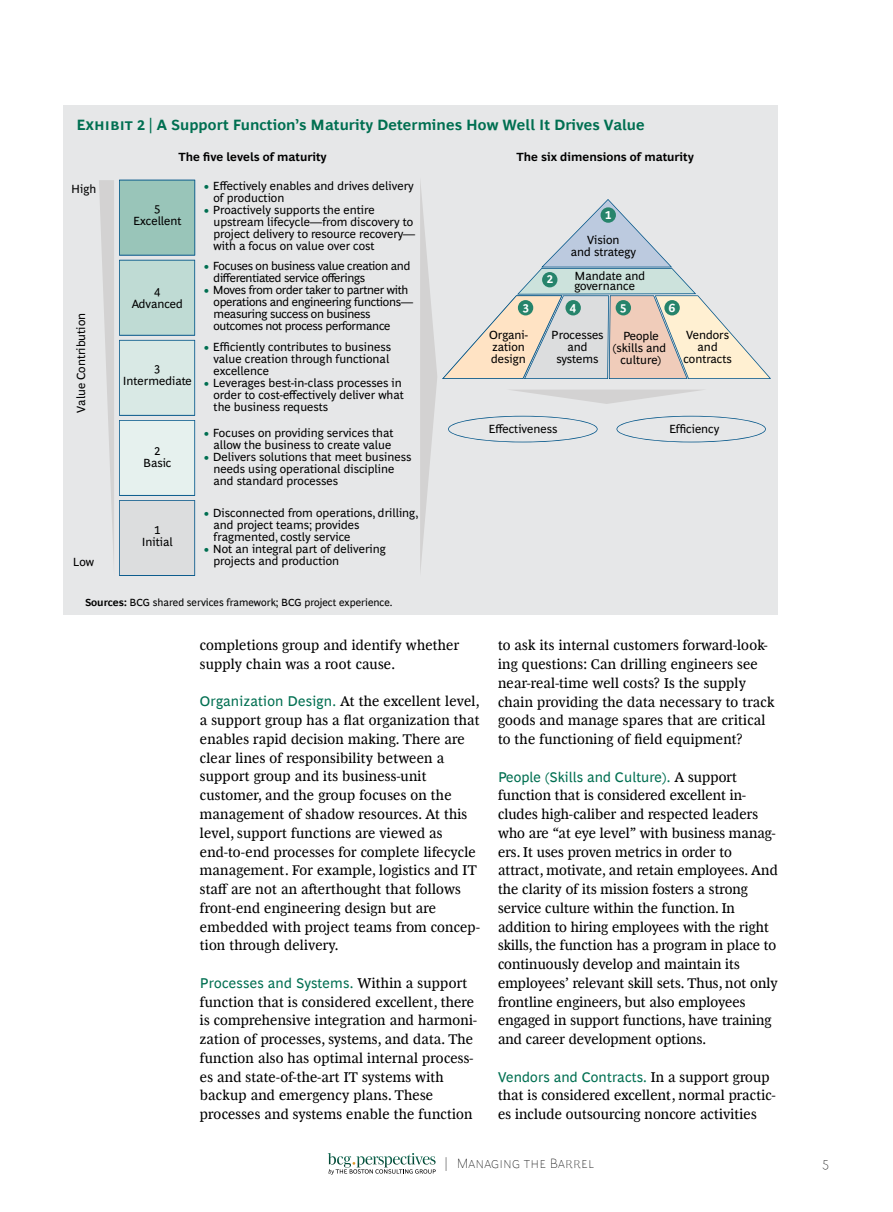
<style>
.page{position:relative;width:893px;height:1212px;background:#fff}
.page>*{position:absolute;margin:0;border:0;box-sizing:border-box;transform-origin:0 0}
.t1{font:700 15px "Henderson BCG Sans";letter-spacing:.005em;color:#006f51}
.t2{font:14.25px/18.8px "Henderson BCG Serif";letter-spacing:.015em;color:#000}
.t3{font:14.25px "Henderson BCG Sans";letter-spacing:.01em;color:#006f51}
.t4{font:100 13.5px "Henderson BCG Sans";letter-spacing:.01em;color:#000}
.t5{font:12px/12px "Henderson BCG Sans";color:#000;text-align:center}
.t6{font:12px/12px "Henderson BCG Sans";letter-spacing:-.025em;color:#000}
.t7{font:700 12px "Henderson BCG Sans";color:#000}
.t8{font:700 12px "Henderson BCG Sans";color:#fff}
.t9{font:10.5px "Henderson BCG Sans";color:#000}
.s1{color:#006f51}
.s2{font-weight:700}
.s3{font-family:"Henderson BCG Sans";color:#006f51}
.s4{font-family:"Henderson BCG Serif";color:#000}
</style>
<div class="page">
<svg style="left:328px;top:1153px;width:108px;height:22px"></svg>
<div style="left:64px;top:106px;width:714px;height:509px;background:#e6e7e8"></div>
<svg style="left:420px;top:182px;width:351px;height:389px"></svg>
<svg style="left:99px;top:180px;width:96px;height:396px"></svg>
<div style="left:601px;top:207px;width:15px;height:16px;background:#26846b;border-radius:50%"></div>
<div style="left:542px;top:272px;width:15px;height:15px;background:#26846b;border-radius:50%"></div>
<div style="left:518px;top:300px;width:15px;height:15px;background:#26846b;border-radius:50%"></div>
<div style="left:565px;top:300px;width:16px;height:15px;background:#26846b;border-radius:50%"></div>
<div style="left:616px;top:300px;width:15px;height:15px;background:#26846b;border-radius:50%"></div>
<div style="left:664px;top:300px;width:16px;height:15px;background:#26846b;border-radius:50%"></div>
<p class="t1" style="left:77px;top:113px;width:570px">Exhibit 2 | A Support Function’s Maturity Determines How Well It Drives Value</p>
<p class="t5" style="left:71px;top:181px;width:27px">High</p>
<p class="t5" style="left:74px;top:412px;width:101px;rotate:-90deg">Value Contribution</p>
<p class="t5" style="left:73px;top:555px;width:23px">Low</p>
<p class="t7" style="left:179px;top:148px;width:150px">The five levels of maturity</p>
<p class="t7" style="left:516px;top:148px;width:179px">The six dimensions of maturity</p>
<p class="t5" style="left:133px;top:202px;width:50px">5<br>Excellent</p>
<p class="t5" style="left:132px;top:285px;width:53px">4<br>Advanced</p>
<p class="t5" style="left:123px;top:362px;width:71px">3<br>Intermediate</p>
<p class="t5" style="left:143px;top:444px;width:30px">2<br>Basic</p>
<p class="t5" style="left:142px;top:523px;width:33px">1<br>Initial</p>
<p class="t5" style="left:214px;top:179px;width:202px;text-align:left;text-indent:-10px"><span class="s1">•</span> Effectively enables and drives delivery of production</p>
<p class="t5" style="left:214px;top:203px;width:203px;text-align:left;text-indent:-10px"><span class="s1">•</span> Proactively supports the entire upstream lifecycle—from discovery to project delivery to resource recovery— with a focus on value over cost</p>
<p class="t6" style="left:214px;top:259px;width:198px;text-indent:-10px"><span class="s1">•</span> Focuses on business value creation and differentiated service offerings</p>
<p class="t6" style="left:214px;top:283px;width:201px;text-indent:-10px"><span class="s1">•</span> Moves from order taker to partner with operations and engineering functions— measuring success on business outcomes not process performance</p>
<p class="t5" style="left:214px;top:339px;width:179px;text-align:left;text-indent:-10px"><span class="s1">•</span> Efficiently contributes to business value creation through functional excellence</p>
<p class="t5" style="left:214px;top:375px;width:192px;text-align:left;text-indent:-10px"><span class="s1">•</span> Leverages best-in-class processes in order to cost-effectively deliver what the business requests</p>
<p class="t5" style="left:204px;top:426px;width:191px;text-align:right"><span class="s1">•</span> Focuses on providing services that allow the business to create value</p>
<p class="t5" style="left:214px;top:450px;width:199px;text-align:left;text-indent:-10px"><span class="s1">•</span> Delivers solutions that meet business needs using operational discipline and standard processes</p>
<p class="t5" style="left:214px;top:506px;width:206px;text-align:left;text-indent:-10px"><span class="s1">•</span> Disconnected from operations, drilling, and project teams; provides fragmented, costly service</p>
<p class="t5" style="left:214px;top:542px;width:174px;text-align:left;text-indent:-10px"><span class="s1">•</span> Not an integral part of delivering projects and production</p>
<p class="t8" style="left:605px;top:206px;width:8px">1</p>
<p class="t8" style="left:547px;top:270px;width:8px">2</p>
<p class="t5" style="left:571px;top:232px;width:67px">Vision<br>and strategy</p>
<p class="t5" style="left:574px;top:269px;width:72px;line-height:10.5px;text-align:left">Mandate and governance</p>
<p class="t8" style="left:523px;top:299px;width:8px">3</p>
<p class="t8" style="left:570px;top:299px;width:8px">4</p>
<p class="t8" style="left:620px;top:299px;width:8px">5</p>
<p class="t8" style="left:669px;top:299px;width:8px">6</p>
<p class="t5" style="left:489px;top:327px;width:40px;text-align:left">Organi&shy;zation design</p>
<p class="t5" style="left:551px;top:327px;width:54px">Processes and systems</p>
<p class="t5" style="left:683px;top:327px;width:50px">Vendors and contracts</p>
<p class="t5" style="left:613px;top:329px;width:55px">People (skills and culture)</p>
<p class="t5" style="left:488px;top:422px;width:70px">Effectiveness</p>
<p class="t5" style="left:669px;top:422px;width:52px">Efficiency</p>
<p class="t9" style="left:85px;top:595px;width:309px"><span class="s2">Sources:</span> BCG shared services framework; BCG project experience.</p>
<p class="t2" style="left:200px;top:635px;width:261px">completions group and identify whether supply chain was a root cause.</p>
<p class="t2" style="left:200px;top:691px;width:282px"><span class="s3">Organization Design.</span> At the excellent level, a support group has a flat organization that enables rapid decision making. There are clear lines of responsibility between a support group and its business-unit customer, and the group focuses on the management of shadow resources. At this level, support functions are viewed as end-to-end processes for complete lifecycle management. For example, logistics and IT staff are not an afterthought that follows front-end engineering design but are embedded with project teams from concep&shy;tion through delivery.</p>
<p class="t3" style="left:200px;top:972px;width:269px">Processes and Systems. <span class="s4">Within a support</span></p>
<p class="t2" style="left:200px;top:991px;width:279px">function that is considered excellent, there is comprehensive integration and harmoni&shy;zation of processes, systems, and data. The function also has optimal internal process&shy;es and state-of-the-art IT systems with backup and emergency plans. These processes and systems enable the function</p>
<p class="t2" style="left:498px;top:635px;width:278px">to ask its internal customers forward-look&shy;ing questions: Can drilling engineers see near-real-time well costs? Is the supply chain providing the data necessary to track goods and manage spares that are critical to the functioning of field equipment?</p>
<p class="t3" style="left:498px;top:766px;width:240px">People (Skills and Culture). <span class="s4">A support</span></p>
<p class="t2" style="left:498px;top:785px;width:281px">function that is considered excellent in&shy;cludes high-caliber and respected leaders who are “at eye level” with business manag&shy;ers. It uses proven metrics in order to attract, motivate, and retain employees. And the clarity of its mission fosters a strong service culture within the function. In addition to hiring employees with the right skills, the function has a program in place to continuously develop and maintain its employees’ relevant skill sets. Thus, not only frontline engineers, but also employees engaged in support functions, have training and career development options.</p>
<p class="t3" style="left:498px;top:1066px;width:273px">Vendors and Contracts. <span class="s4">In a support group</span></p>
<p class="t2" style="left:498px;top:1085px;width:279px">that is considered excellent, normal practic&shy;es include outsourcing noncore activities</p>
<p class="t4" style="left:444px;top:1153px;width:151px">| Managing the Barrel</p>
<p class="t4" style="left:822px;top:1153px;width:9px">5</p>
</div>
